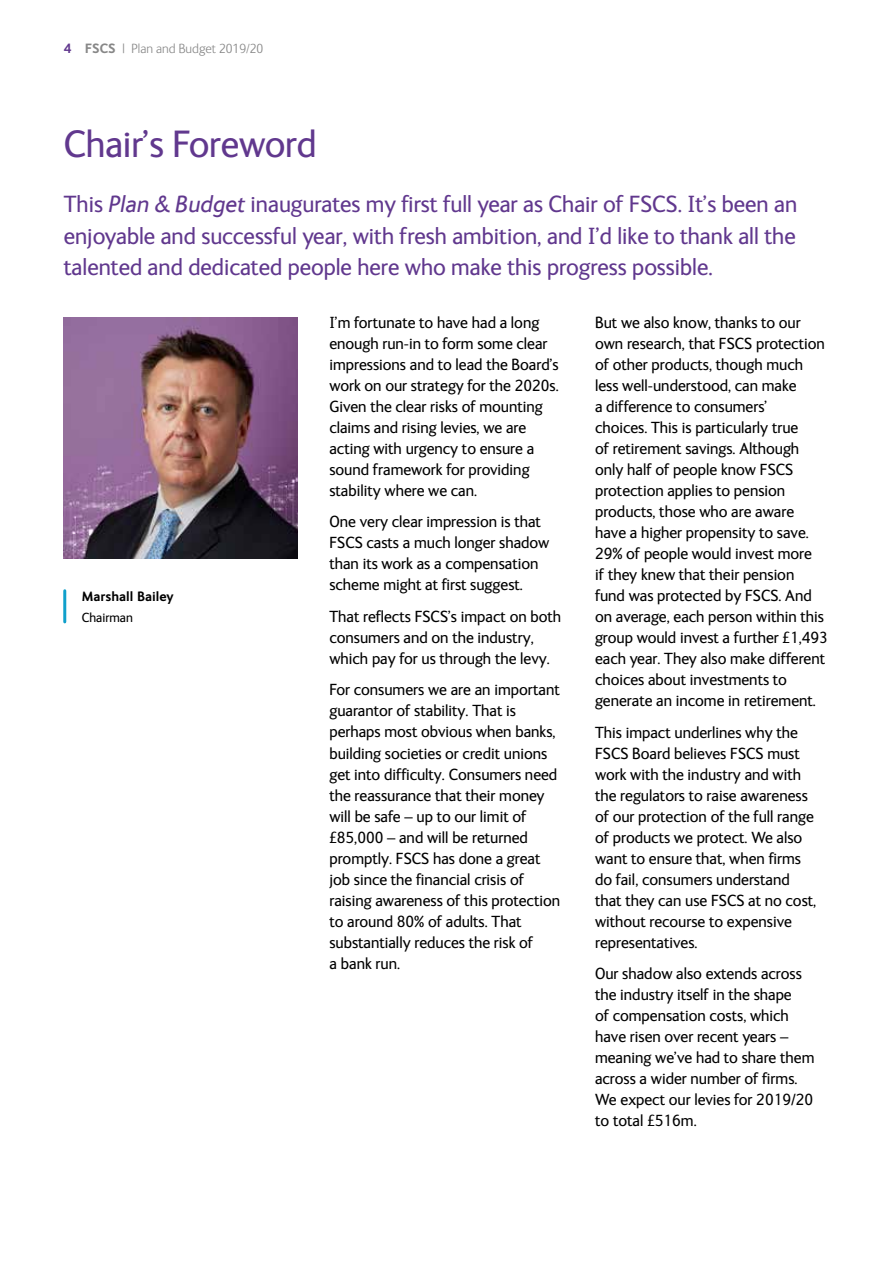
<style>
.page{position:relative;width:893px;height:1263px;background:#fff}
.page>*{position:absolute;margin:0;border:0;box-sizing:border-box;transform-origin:0 0}
.t1{font:39px "FS Ingrid";letter-spacing:-.005em;color:#61388e}
.t2{font:24px/31.5px "FS Ingrid";color:#61388e;text-align:justify}
.t3{font:16.5px/21px "FS Ingrid";color:#000}
.t4{font:300 13.5px "FS Ingrid";color:#878787}
.t5{font:700 13.5px "FS Ingrid";color:#000}
.t6{font:13.5px "FS Ingrid";color:#000}
.s1{font-weight:700;color:#61388e}
.s2{font-weight:700}
.s3{font-style:italic}
</style>
<div class="page">
<img style="left:64px;top:317px;width:234px;height:242px">
<hr style="left:63px;top:591px;width:3px;height:31px;background:#10a0cb">
<p class="t4" style="left:64px;top:40px;width:201px"><span class="s1">4</span> <span class="s2">FSCS</span> | Plan and Budget 2019/20</p>
<h1 class="t1" style="left:64px;top:118px;width:254px">Chair’s Foreword</h1>
<h2 class="t2" style="left:64px;top:188px;width:735px">This <span class="s3">Plan &amp; Budget</span> inaugurates my first full year as Chair of FSCS. It’s been an enjoyable and successful year, with fresh ambition, and I’d like to thank all the talented and dedicated people here who make this progress possible.</h2>
<p class="t5" style="left:82px;top:587px;width:94px">Marshall Bailey</p>
<p class="t6" style="left:82px;top:608px;width:53px">Chairman</p>
<p class="t3" style="left:329px;top:311px;width:231px">I’m fortunate to have had a long enough run-in to form some clear impressions and to lead the Board’s work on our strategy for the 2020s.<br>Given the clear risks of mounting claims and rising levies, we are acting with urgency to ensure a sound framework for providing stability where we can.</p>
<p class="t3" style="left:329px;top:511px;width:222px">One very clear impression is that<br>FSCS casts a much longer shadow than its work as a compensation scheme might at first suggest.</p>
<p class="t3" style="left:329px;top:605px;width:233px">That reflects FSCS’s impact on both consumers and on the industry, which pay for us through the levy.</p>
<p class="t3" style="left:329px;top:679px;width:232px">For consumers we are an important guarantor of stability. That is perhaps most obvious when banks, building societies or credit unions get into difficulty. Consumers need the reassurance that their money will be safe – up to our limit of £85,000 – and will be returned promptly. FSCS has done a great job since the financial crisis of raising awareness of this protection to around 80% of adults. That substantially reduces the risk of<br>a bank run.</p>
<p class="t3" style="left:595px;top:311px;width:234px">But we also know, thanks to our own research, that FSCS protection of other products, though much less well-understood, can make<br>a difference to consumers’<br>choices. This is particularly true<br>of retirement savings. Although only half of people know FSCS protection applies to pension products, those who are aware have a higher propensity to save.<br>29% of people would invest more<br>if they knew that their pension fund was protected by FSCS. And on average, each person within this group would invest a further £1,493 each year. They also make different choices about investments to generate an income in retirement.</p>
<p class="t3" style="left:595px;top:721px;width:223px">This impact underlines why the<br>FSCS Board believes FSCS must work with the industry and with the regulators to raise awareness of our protection of the full range of products we protect. We also want to ensure that, when firms do fail, consumers understand that they can use FSCS at no cost, without recourse to expensive representatives.</p>
<p class="t3" style="left:595px;top:962px;width:221px">Our shadow also extends across the industry itself in the shape<br>of compensation costs, which have risen over recent years – meaning we’ve had to share them across a wider number of firms.<br>We expect our levies for 2019/20 to total £516m.</p>
</div>
